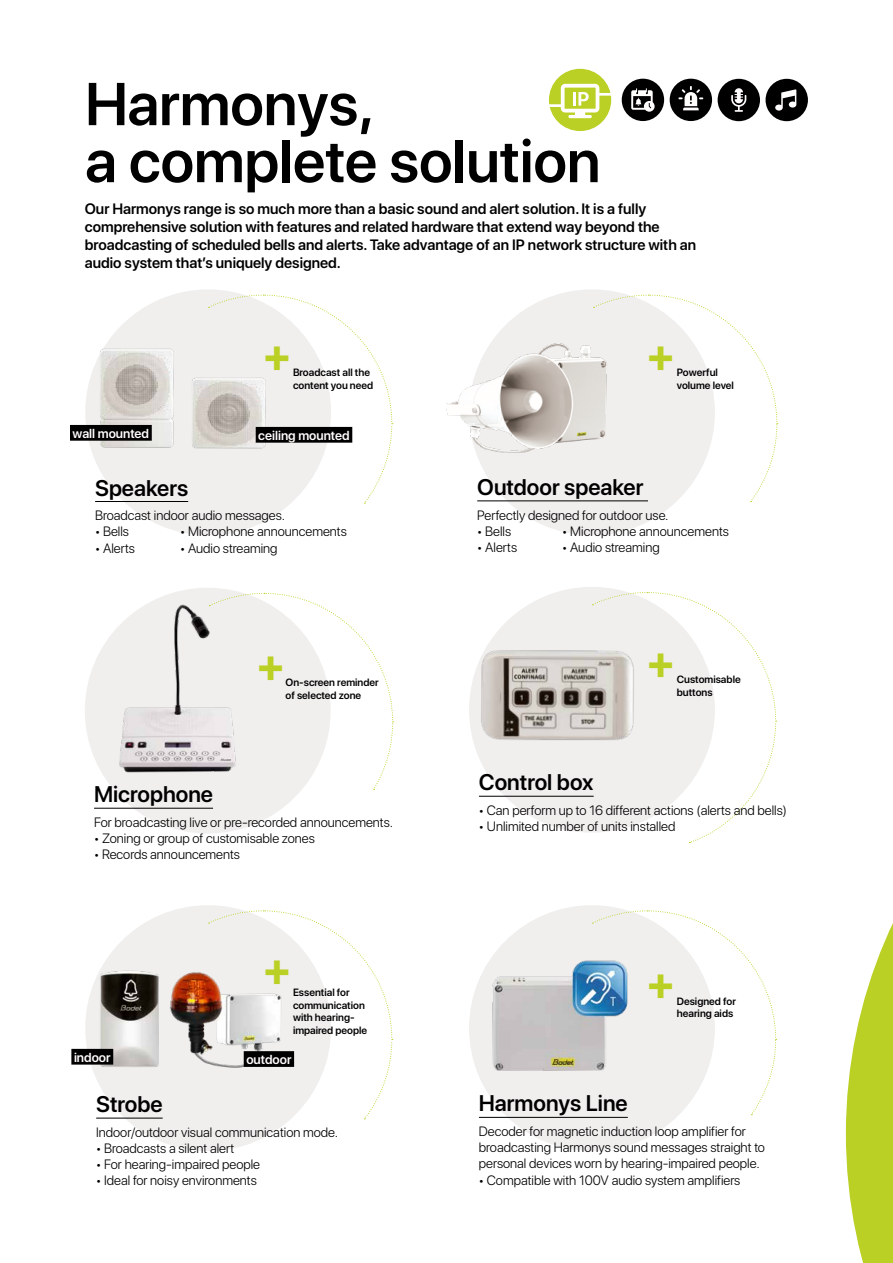
<style>
.page{position:relative;width:893px;height:1263px;background:#fff}
.page>*{position:absolute;margin:0;border:0;box-sizing:border-box;transform-origin:0 0}
.t1{font:600 60px/57px "SF Pro Display";color:#000}
.t2{font:700 45px "SF Pro Display";color:#bbd025}
.t3{font:600 22.5px "SF Pro Display";color:#000}
.t4{font:600 15px/18px "SF Pro Display";color:#000}
.t5{font:300 13.5px/16.2px "SF Pro Display";color:#000}
.t6{font:600 12.9px "SF Pro Display";color:#fffefd}
.t7{font:600 10.5px/12.6px "SF Pro Display";color:#000}
</style>
<div class="page">
<div style="left:85px;top:289px;width:246px;height:246px;background:#f1efee;border-radius:50%"></div>
<svg style="left:208px;top:294px;width:185px;height:210px"></svg>
<img style="left:96px;top:347px;width:78px;height:101px">
<img style="left:192px;top:376px;width:77px;height:72px">
<div style="left:85px;top:588px;width:246px;height:245px;background:#f1efee;border-radius:50%"></div>
<svg style="left:240px;top:593px;width:154px;height:197px"></svg>
<img style="left:102px;top:589px;width:138px;height:203px">
<div style="left:85px;top:905px;width:246px;height:246px;background:#f1efee;border-radius:50%"></div>
<svg style="left:208px;top:910px;width:185px;height:209px"></svg>
<img style="left:96px;top:966px;width:62px;height:101px">
<div style="left:469px;top:905px;width:246px;height:246px;background:#f1efee;border-radius:50%"></div>
<svg style="left:592px;top:910px;width:185px;height:205px"></svg>
<img style="left:485px;top:945px;width:155px;height:125px">
<div style="left:469px;top:587px;width:246px;height:246px;background:#f1efee;border-radius:50%"></div>
<svg style="left:592px;top:592px;width:185px;height:251px"></svg>
<img style="left:471px;top:646px;width:172px;height:99px">
<svg style="left:846px;top:923px;width:47px;height:340px"></svg>
<div style="left:549px;top:69px;width:62px;height:62px;background:#bbd025;border-radius:50%"></div>
<svg style="left:561px;top:84px;width:38px;height:34px"></svg>
<hr style="left:548px;top:104px;width:15px;height:3px;background:#fffefd">
<hr style="left:597px;top:93px;width:15px;height:3px;background:#fffefd">
<div style="left:718px;top:79px;width:42px;height:42px;background:#000;border-radius:50%"></div>
<svg style="left:731px;top:88px;width:15px;height:24px"></svg>
<div style="left:765px;top:79px;width:43px;height:42px;background:#000;border-radius:50%"></div>
<svg style="left:775px;top:89px;width:21px;height:22px"></svg>
<div style="left:670px;top:79px;width:42px;height:42px;background:#000;border-radius:50%"></div>
<svg style="left:678px;top:86px;width:25px;height:24px"></svg>
<div style="left:622px;top:79px;width:42px;height:42px;background:#000;border-radius:50%"></div>
<svg style="left:631px;top:88px;width:24px;height:24px"></svg>
<div style="left:469px;top:289px;width:246px;height:246px;background:#f1efee;border-radius:50%"></div>
<svg style="left:594px;top:294px;width:184px;height:208px"></svg>
<img style="left:446px;top:327px;width:163px;height:129px">
<img style="left:158px;top:963px;width:125px;height:108px">
<hr style="left:477px;top:501px;width:171px;height:1px;background:#000">
<hr style="left:95px;top:501px;width:93px;height:1px;background:#000">
<hr style="left:479px;top:1117px;width:149px;height:1px;background:#000">
<hr style="left:94px;top:808px;width:119px;height:1px;background:#000">
<hr style="left:479px;top:796px;width:115px;height:1px;background:#000">
<div style="left:256px;top:427px;width:96px;height:16px;background:#000"></div>
<hr style="left:96px;top:1118px;width:67px;height:1px;background:#000">
<div style="left:244px;top:1051px;width:50px;height:16px;background:#000"></div>
<div style="left:71px;top:1049px;width:42px;height:15px;background:#000"></div>
<div style="left:70px;top:425px;width:82px;height:16px;background:#000"></div>
<h1 class="t1" style="left:85px;top:76px;width:517px">Harmonys,<br>a complete solution</h1>
<p class="t4" style="left:85px;top:200px;width:613px">Our Harmonys range is so much more than a basic sound and alert solution. It is a fully comprehensive solution with features and related hardware that extend way beyond the broadcasting of scheduled bells and alerts. Take advantage of an IP network structure with an audio system that’s uniquely designed.</p>
<h2 class="t2" style="left:262px;top:329px;width:31px">+</h2>
<p class="t7" style="left:293px;top:367px;width:79px">Broadcast all the</p>
<p class="t6" style="left:73px;top:426px;width:78px">wall mounted</p>
<p class="t7" style="left:293px;top:379px;width:82px">content you need</p>
<p class="t6" style="left:258px;top:428px;width:93px">ceiling mounted</p>
<h3 class="t3" style="left:95px;top:475px;width:95px">Speakers</h3>
<p class="t5" style="left:95px;top:507px;width:191px">Broadcast indoor audio messages.</p>
<p class="t5" style="left:95px;top:524px;width:35px">• Bells</p>
<p class="t5" style="left:180px;top:524px;width:168px">• Microphone announcements</p>
<p class="t5" style="left:95px;top:540px;width:41px">• Alerts</p>
<p class="t5" style="left:180px;top:540px;width:99px">• Audio streaming</p>
<h2 class="t2" style="left:256px;top:639px;width:31px">+</h2>
<p class="t7" style="left:286px;top:676px;width:95px">On-screen reminder of selected zone</p>
<h3 class="t3" style="left:94px;top:781px;width:121px">Microphone</h3>
<p class="t5" style="left:94px;top:814px;width:300px">For broadcasting live or pre-recorded announcements.</p>
<p class="t5" style="left:94px;top:830px;width:222px">• Zoning or group of customisable zones</p>
<p class="t5" style="left:94px;top:846px;width:148px">• Records announcements</p>
<h2 class="t2" style="left:262px;top:943px;width:31px">+</h2>
<p class="t6" style="left:74px;top:1050px;width:38px">indoor</p>
<p class="t7" style="left:293px;top:986px;width:76px">Essential for communication with hearing&shy;impaired people</p>
<p class="t6" style="left:246px;top:1052px;width:47px">outdoor</p>
<h3 class="t3" style="left:96px;top:1091px;width:68px">Strobe</h3>
<p class="t5" style="left:96px;top:1124px;width:244px">Indoor/outdoor visual communication mode.</p>
<p class="t5" style="left:96px;top:1140px;width:140px">• Broadcasts a silent alert</p>
<p class="t5" style="left:96px;top:1156px;width:165px">• For hearing-impaired people</p>
<p class="t5" style="left:96px;top:1173px;width:162px">• Ideal for noisy environments</p>
<h2 class="t2" style="left:646px;top:329px;width:31px">+</h2>
<p class="t7" style="left:677px;top:367px;width:59px">Powerful volume level</p>
<h3 class="t3" style="left:477px;top:474px;width:168px">Outdoor speaker</h3>
<p class="t5" style="left:477px;top:507px;width:193px">Perfectly designed for outdoor use.</p>
<p class="t5" style="left:477px;top:523px;width:35px">• Bells</p>
<p class="t5" style="left:562px;top:523px;width:168px">• Microphone announcements</p>
<p class="t5" style="left:477px;top:539px;width:41px">• Alerts</p>
<p class="t5" style="left:562px;top:539px;width:99px">• Audio streaming</p>
<h2 class="t2" style="left:646px;top:636px;width:31px">+</h2>
<p class="t7" style="left:677px;top:673px;width:65px">Customisable buttons</p>
<h3 class="t3" style="left:479px;top:769px;width:116px">Control box</h3>
<p class="t5" style="left:479px;top:802px;width:310px">• Can perform up to 16 different actions (alerts and bells)</p>
<p class="t5" style="left:479px;top:818px;width:198px">• Unlimited number of units installed</p>
<h2 class="t2" style="left:646px;top:957px;width:31px">+</h2>
<p class="t7" style="left:677px;top:994px;width:61px">Designed for hearing aids</p>
<h3 class="t3" style="left:479px;top:1090px;width:150px">Harmonys Line</h3>
<p class="t5" style="left:479px;top:1123px;width:288px">Decoder for magnetic induction loop amplifier for broadcasting Harmonys sound messages straight to personal devices worn by hearing-impaired people.</p>
<p class="t5" style="left:479px;top:1172px;width:263px">• Compatible with 100V audio system amplifiers</p>
</div>
